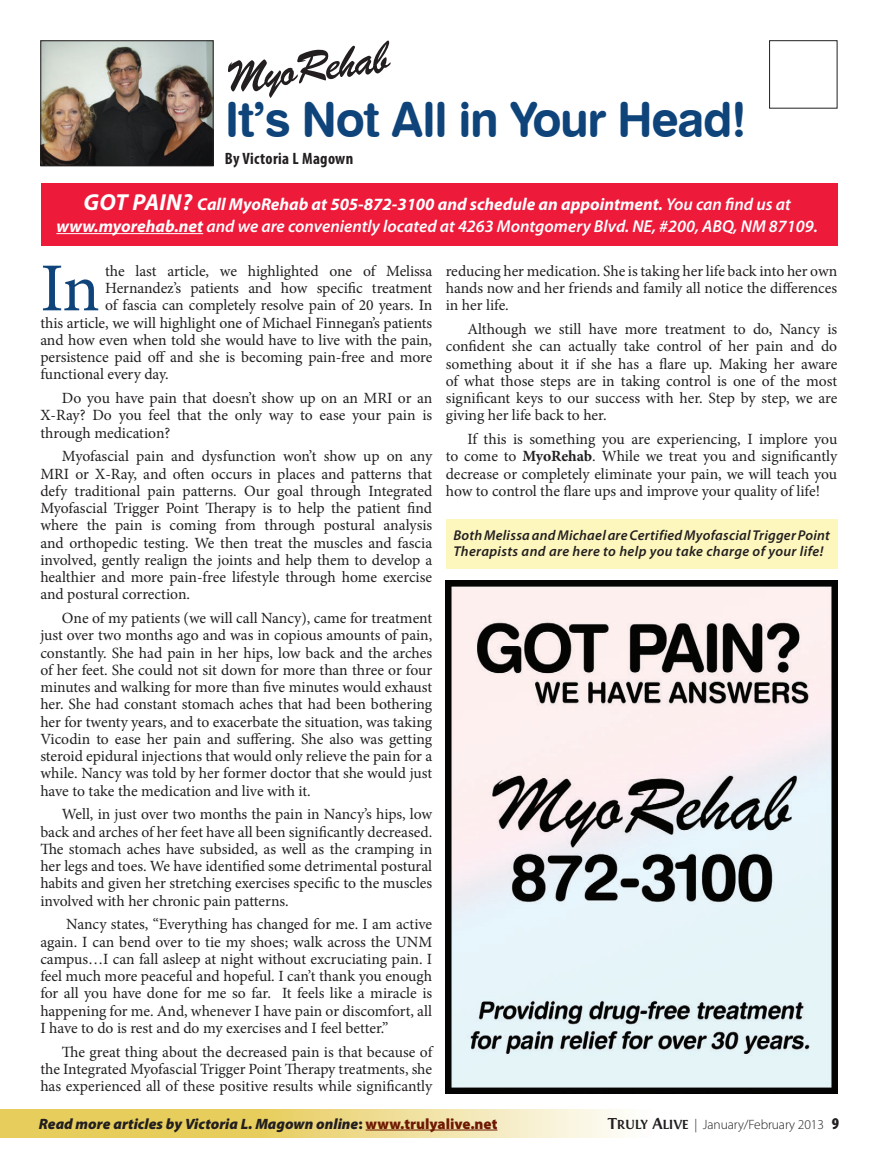
<style>
.page{position:relative;width:878px;height:1161px;background:#fff}
.page>*{position:absolute;margin:0;border:0;box-sizing:border-box;transform-origin:0 0}
.t1{font:68.7px "Minion Pro";color:#0f447b}
.t2{font:48px "Swiss 721 BT Bold Rounded";letter-spacing:-.03em;color:#0f447b}
.t3{font:italic 600 17.25px/22px "Myriad Pro";color:#fff;text-align:center}
.t4{font:700 condensed 16.5px "Myriad Pro";letter-spacing:.02em;color:#231f20}
.t5{font:15.6px/17.2px "Minion Pro";letter-spacing:-.005em;color:#231f20;text-align:justify}
.t6{font:italic 900 15px "Myriad Pro";color:#231f20}
.t7{font:italic 600 14.25px/16.5px "Myriad Pro";letter-spacing:.015em;color:#231f20}
.t8{font:300 13.5px "Myriad Pro";letter-spacing:-.01em;color:#231f20}
.s1{font-weight:700;font-size:23.25px}
.s2{font-weight:700}
.s3{font-style:normal}
.s4{font-style:normal;color:#6f1902}
.s5{font-family:"Fontin";font-weight:700;font-size:16.5px}
.s6{font-family:"Fontin";font-weight:700;font-size:13.65px}
.s7{font-weight:900;font-stretch:condensed;font-size:16.5px}
</style>
<div class="page">
<svg style="left:0;top:1109px;width:625px;height:28px;background:#edda89"></svg>
<hr style="left:365px;top:1130px;width:132px;height:1px;background:#6f1902">
<img style="left:43px;top:43px;width:168px;height:121px">
<div style="left:41px;top:41px;width:172px;height:125px;border:1px solid #231f20"></div>
<div style="left:769px;top:40px;width:68px;height:68px;border:1px solid #231f20"></div>
<svg style="left:228px;top:40px;width:162px;height:58px"></svg>
<div style="left:40px;top:183px;width:797px;height:63px;background:#ed1a3a"></div>
<hr style="left:56px;top:233px;width:147px;height:1px;background:#fff">
<img style="left:446px;top:580px;width:391px;height:513px">
<div style="left:446px;top:519px;width:391px;height:50px;background:#fdf7be"></div>
<h2 class="t2" style="left:225px;top:89px;width:524px">It’s Not All in Your Head!</h2>
<p class="t4" style="left:225px;top:148px;width:130px">By Victoria L Magown</p>
<p class="t3" style="left:56px;top:193px;width:762px"><span class="s1">GOT PAIN?</span> <span class="s2">Call MyoRehab at 505-872-3100 and schedule an appointment.</span> You can find us at <span class="s2">www.myorehab.net</span> and we are conveniently located at 4263 Montgomery Blvd. NE, #200, ABQ, NM 87109.</p>
<h1 class="t1" style="left:40px;top:242px;width:61px">In</h1>
<p class="t5" style="left:105px;top:262px;width:328px">the last article, we highlighted one of Melissa</p>
<p class="t5" style="left:105px;top:280px;width:328px">Hernandez’s patients and how specific treatment</p>
<p class="t5" style="left:105px;top:297px;width:328px">of fascia can completely resolve pain of 20 years. In</p>
<p class="t5" style="left:40px;top:314px;width:393px">this article, we will highlight one of Michael Finnegan’s patients</p>
<p class="t5" style="left:40px;top:331px;width:393px">and how even when told she would have to live with the pain,</p>
<p class="t5" style="left:40px;top:349px;width:393px">persistence paid off and she is becoming pain-free and more</p>
<p class="t5" style="left:40px;top:366px;width:130px">functional every day.</p>
<p class="t5" style="left:40px;top:390px;width:393px;text-indent:22px">Do you have pain that doesn’t show up on an MRI or an X-Ray? Do you feel that the only way to ease your pain is through medication?</p>
<p class="t5" style="left:40px;top:448px;width:393px;text-indent:22px">Myofascial pain and dysfunction won’t show up on any MRI or X-Ray, and often occurs in places and patterns that defy traditional pain patterns. Our goal through Integrated Myofascial Trigger Point Therapy is to help the patient find where the pain is coming from through postural analysis and orthopedic testing. We then treat the muscles and fascia involved, gently realign the joints and help them to develop a healthier and more pain-free lifestyle through home exercise and postural correction.</p>
<p class="t5" style="left:40px;top:610px;width:393px;text-indent:22px">One of my patients (we will call Nancy), came for treatment just over two months ago and was in copious amounts of pain, constantly. She had pain in her hips, low back and the arches of her feet. She could not sit down for more than three or four minutes and walking for more than five minutes would exhaust her. She had constant stomach aches that had been bothering her for twenty years, and to exacerbate the situation, was taking Vicodin to ease her pain and suffering. She also was getting steroid epidural injections that would only relieve the pain for a while. Nancy was told by her former doctor that she would just have to take the medication and live with it.</p>
<p class="t5" style="left:40px;top:806px;width:393px;text-indent:22px">Well, in just over two months the pain in Nancy’s hips, low back and arches of her feet have all been significantly decreased.<br>The stomach aches have subsided, as well as the cramping in her legs and toes. We have identified some detrimental postural habits and given her stretching exercises specific to the muscles involved with her chronic pain patterns.</p>
<p class="t5" style="left:40px;top:916px;width:393px;text-indent:26px">Nancy states, “Everything has changed for me. I am active again. I can bend over to tie my shoes; walk across the UNM campus…I can fall asleep at night without excruciating pain. I feel much more peaceful and hopeful. I can’t thank you enough for all you have done for me so far. It feels like a miracle is happening for me. And, whenever I have pain or discomfort, all I have to do is rest and do my exercises and I feel better.”</p>
<p class="t5" style="left:40px;top:1043px;width:393px;text-indent:22px">The great thing about the decreased pain is that because of the Integrated Myofascial Trigger Point Therapy treatments, she has experienced all of these positive results while significantly</p>
<p class="t5" style="left:446px;top:262px;width:393px">reducing her medication. She is taking her life back into her own hands now and her friends and family all notice the differences in her life.</p>
<p class="t5" style="left:446px;top:321px;width:393px;text-indent:22px">Although we still have more treatment to do, Nancy is confident she can actually take control of her pain and do something about it if she has a flare up. Making her aware of what those steps are in taking control is one of the most significant keys to our success with her. Step by step, we are giving her life back to her.</p>
<p class="t5" style="left:446px;top:431px;width:393px;text-indent:22px">If this is something you are experiencing, I implore you to come to <span class="s2">MyoRehab</span>. While we treat you and significantly decrease or completely eliminate your pain, we will teach you how to control the flare ups and improve your quality of life!</p>
<p class="t7" style="left:453px;top:526px;width:378px">Both Melissa and Michael are Certified Myofascial Trigger Point<br>Therapists and are here to help you take charge of your life!</p>
<p class="t6" style="left:39px;top:1113px;width:460px">Read more articles by Victoria L. Magown online<span class="s3">:</span> <span class="s4">www.trulyalive.net</span></p>
<p class="t8" style="left:607px;top:1117px;width:233px"><span class="s5">T</span><span class="s6">RULY</span> <span class="s5">A</span><span class="s6">LIVE</span> | January/February 2013 <span class="s7">9</span></p>
</div>
